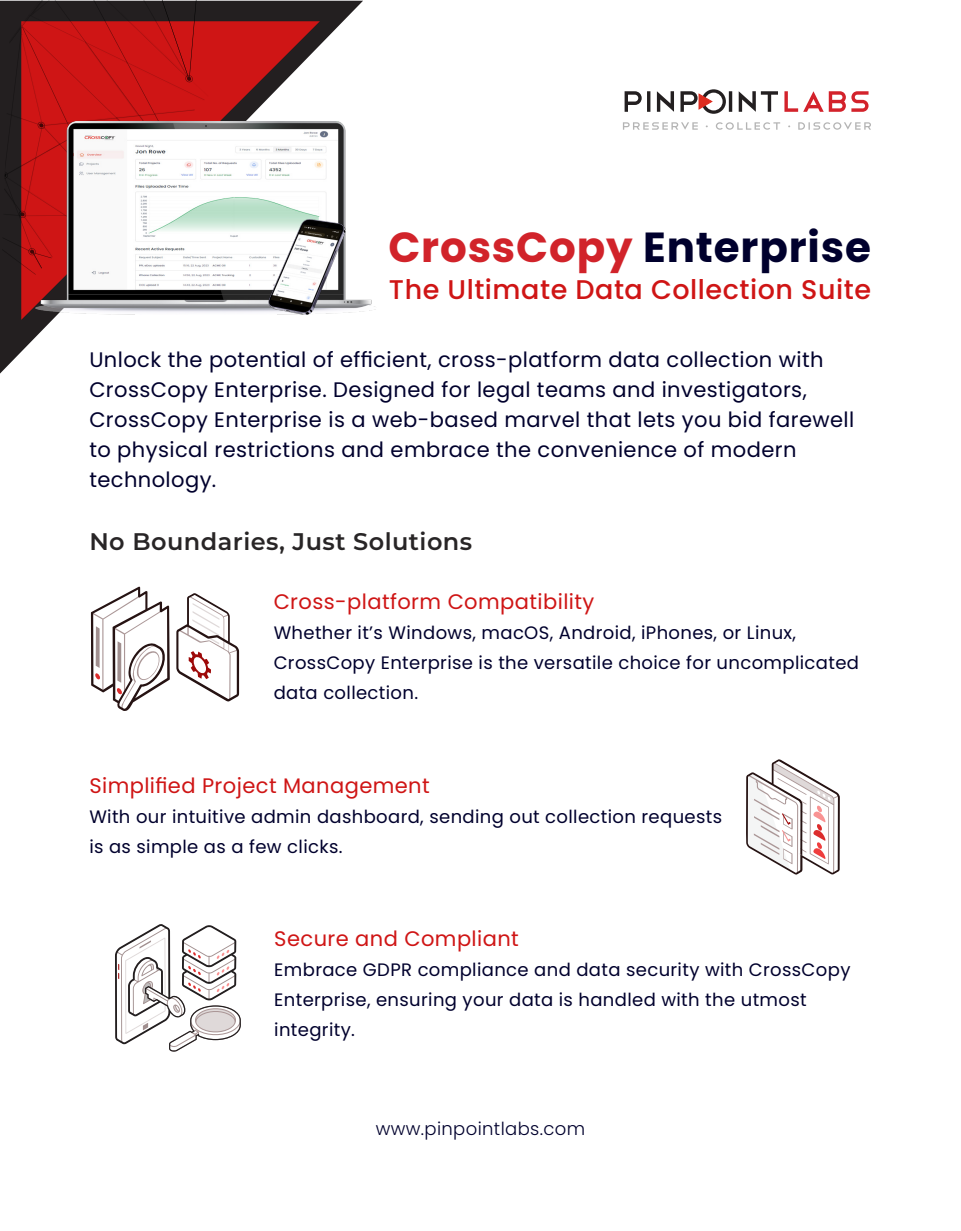
<style>
.page{position:relative;width:961px;height:1231px;background:#fff}
.page>*{position:absolute;margin:0;border:0;box-sizing:border-box;transform-origin:0 0}
.Quotes{font:700 42px "Poppins";letter-spacing:.02em;color:#00002d}
.Quotes-2{font:500 27px "Poppins";letter-spacing:.02em;color:#cf1515}
.Quotes-3{font:600 24px "Montserrat";letter-spacing:.02em;color:#282526}
.Quotes-4{font:21px/30px "Poppins";letter-spacing:.02em;color:#00002d}
.Quotes-5{font:21px "Poppins";letter-spacing:.02em;color:#cf1515}
.Quotes-6{font:18px/30px "Poppins";letter-spacing:.02em;color:#00002d}
.Quotes-7{font:300 18px "Poppins";letter-spacing:.02em;color:#00002d}
.s1{color:#d1232a}
</style>
<div class="page">
<svg style="left:0;top:1px;width:363px;height:372px"></svg>
<svg style="left:21px;top:21px;width:299px;height:299px"></svg>
<svg style="left:0;top:0;width:233px;height:277px;background:#981819"></svg>
<img style="left:35px;top:121px;width:341px;height:193px">
<svg style="left:746px;top:759px;width:93px;height:116px"></svg>
<svg style="left:115px;top:924px;width:126px;height:127px"></svg>
<svg style="left:91px;top:587px;width:148px;height:124px"></svg>
<img style="left:259px;top:219px;width:95px;height:95px">
<svg style="left:784px;top:91px;width:84px;height:21px"></svg>
<svg style="left:624px;top:89px;width:154px;height:25px"></svg>
<svg style="left:623px;top:122px;width:248px;height:8px"></svg>
<p class="Quotes" style="left:388px;top:223px;width:484px"><span class="s1">CrossCopy</span> Enterprise</p>
<p class="Quotes-2" style="left:389px;top:274px;width:483px">The Ultimate Data Collection Suite</p>
<p class="Quotes-4" style="left:89px;top:344px;width:766px">Unlock the potential of efficient, cross-platform data collection with CrossCopy Enterprise. Designed for legal teams and investigators, CrossCopy Enterprise is a web-based marvel that lets you bid farewell to physical restrictions and embrace the convenience of modern technology.</p>
<p class="Quotes-3" style="left:89px;top:524px;width:384px">No Boundaries, Just Solutions</p>
<p class="Quotes-5" style="left:274px;top:589px;width:322px">Cross-platform Compatibility</p>
<p class="Quotes-6" style="left:274px;top:617px;width:587px">Whether it’s Windows, macOS, Android, iPhones, or Linux,<br>CrossCopy Enterprise is the versatile choice for uncomplicated data collection.</p>
<p class="Quotes-5" style="left:89px;top:773px;width:342px">Simplified Project Management</p>
<p class="Quotes-6" style="left:89px;top:801px;width:634px">With our intuitive admin dashboard, sending out collection requests is as simple as a few clicks.</p>
<p class="Quotes-5" style="left:274px;top:926px;width:246px">Secure and Compliant</p>
<p class="Quotes-6" style="left:274px;top:954px;width:577px">Embrace GDPR compliance and data security with CrossCopy<br>Enterprise, ensuring your data is handled with the utmost integrity.</p>
<p class="Quotes-7" style="left:376px;top:1118px;width:211px">www.pinpointlabs.com</p>
</div>
